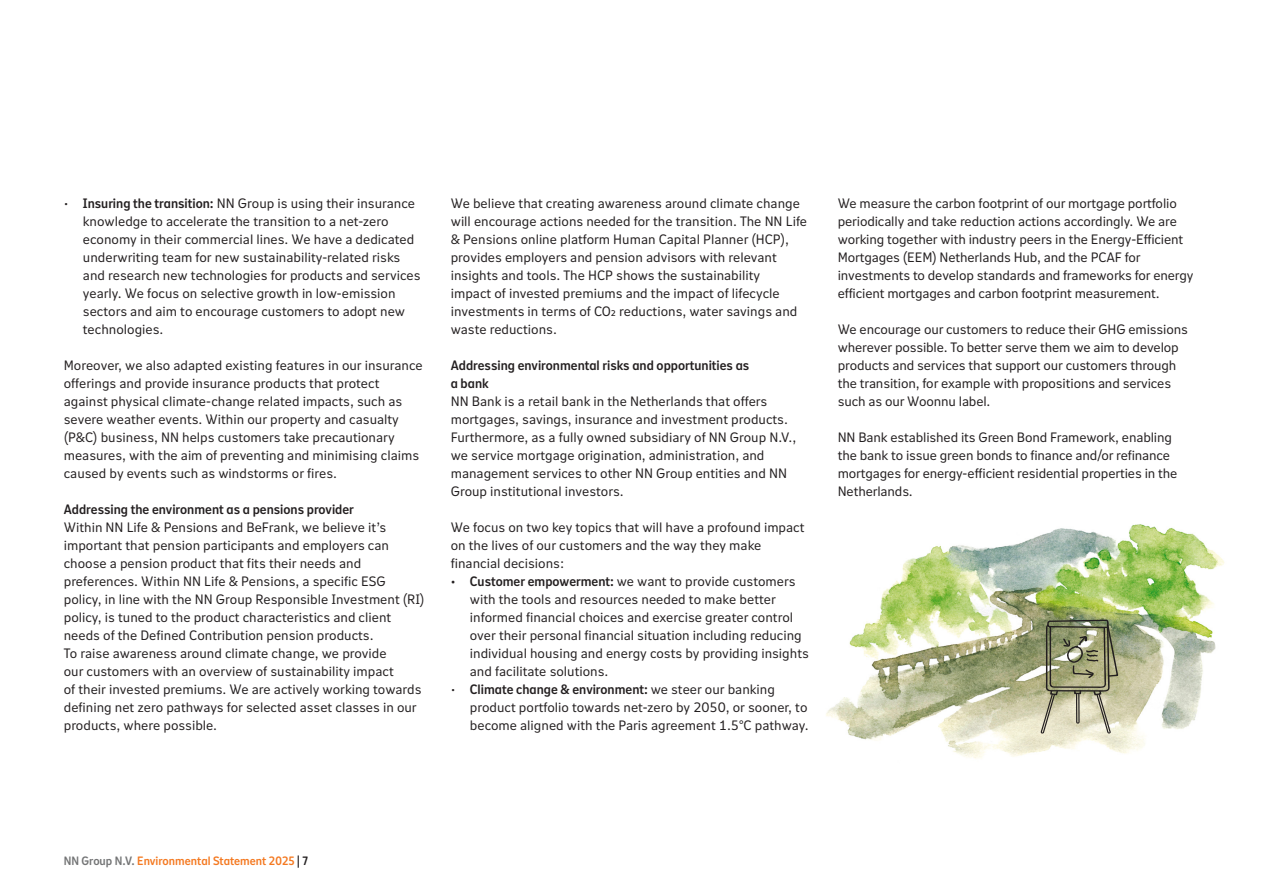
<style>
.page{position:relative;width:1263px;height:893px;background:#fff}
.page>*{position:absolute;margin:0;border:0;box-sizing:border-box;transform-origin:0 0}
.NN_A4_Bodytext_10pt{font:13.5px/18px "NN Nitti Grotesk Text";color:#231f20}
.NN_A4_Bodytext_10pt-2{font:13.5px/18px "NN Nitti Grotesk Heading";color:#231f20}
.t1{font:12px "NN Nitti Grotesk Heading";color:#f47921}
.s1{font-family:"NN Nitti Grotesk Heading"}
.s2{color:#737475}
.s3{color:#231f20}
</style>
<div class="page">
<img style="left:826px;top:524px;width:399px;height:235px">
<svg style="left:1040px;top:619px;width:78px;height:115px;background:#a2a384"></svg>
<p class="NN_A4_Bodytext_10pt" style="left:83px;top:193px;width:339px;text-indent:-19px">• <span class="s1">Insuring the transition:</span> NN Group is using their insurance knowledge to accelerate the transition to a net-zero economy in their commercial lines. We have a dedicated underwriting team for new sustainability-related risks and research new technologies for products and services yearly. We focus on selective growth in low-emission sectors and aim to encourage customers to adopt new technologies.</p>
<p class="NN_A4_Bodytext_10pt" style="left:64px;top:355px;width:360px">Moreover, we also adapted existing features in our insurance offerings and provide insurance products that protect against physical climate-change related impacts, such as severe weather events. Within our property and casualty (P&amp;C) business, NN helps customers take precautionary measures, with the aim of preventing and minimising claims caused by events such as windstorms or fires.</p>
<p class="NN_A4_Bodytext_10pt-2" style="left:64px;top:499px;width:292px">Addressing the environment as a pensions provider</p>
<p class="NN_A4_Bodytext_10pt" style="left:64px;top:517px;width:362px">Within NN Life &amp; Pensions and BeFrank, we believe it’s important that pension participants and employers can choose a pension product that fits their needs and preferences. Within NN Life &amp; Pensions, a specific ESG policy, in line with the NN Group Responsible Investment (RI) policy, is tuned to the product characteristics and client needs of the Defined Contribution pension products.<br>To raise awareness around climate change, we provide<br>our customers with an overview of sustainability impact<br>of their invested premiums. We are actively working towards defining net zero pathways for selected asset classes in our products, where possible.</p>
<p class="NN_A4_Bodytext_10pt" style="left:451px;top:193px;width:358px">We believe that creating awareness around climate change will encourage actions needed for the transition. The NN Life &amp; Pensions online platform Human Capital Planner (HCP), provides employers and pension advisors with relevant insights and tools. The HCP shows the sustainability<br>impact of invested premiums and the impact of lifecycle investments in terms of CO₂ reductions, water savings and waste reductions.</p>
<p class="NN_A4_Bodytext_10pt-2" style="left:451px;top:355px;width:300px">Addressing environmental risks and opportunities as a bank</p>
<p class="NN_A4_Bodytext_10pt" style="left:451px;top:391px;width:347px">NN Bank is a retail bank in the Netherlands that offers mortgages, savings, insurance and investment products.<br>Furthermore, as a fully owned subsidiary of NN Group N.V., we service mortgage origination, administration, and management services to other NN Group entities and NN Group institutional investors.</p>
<p class="NN_A4_Bodytext_10pt" style="left:451px;top:517px;width:355px">We focus on two key topics that will have a profound impact on the lives of our customers and the way they make financial decisions:</p>
<p class="NN_A4_Bodytext_10pt" style="left:470px;top:571px;width:341px;text-indent:-19px"><span class="s1">• Customer empowerment:</span> we want to provide customers with the tools and resources needed to make better informed financial choices and exercise greater control over their personal financial situation including reducing individual housing and energy costs by providing insights and facilitate solutions.</p>
<p class="NN_A4_Bodytext_10pt" style="left:470px;top:679px;width:340px;text-indent:-19px">• <span class="s1">Climate change &amp; environment:</span> we steer our banking product portfolio towards net-zero by 2050, or sooner, to become aligned with the Paris agreement 1.5°C pathway.</p>
<p class="NN_A4_Bodytext_10pt" style="left:838px;top:193px;width:357px">We measure the carbon footprint of our mortgage portfolio periodically and take reduction actions accordingly. We are working together with industry peers in the Energy-Efficient Mortgages (EEM) Netherlands Hub, and the PCAF for investments to develop standards and frameworks for energy efficient mortgages and carbon footprint measurement.</p>
<p class="NN_A4_Bodytext_10pt" style="left:838px;top:319px;width:352px">We encourage our customers to reduce their GHG emissions wherever possible. To better serve them we aim to develop products and services that support our customers through the transition, for example with propositions and services such as our Woonnu label.</p>
<p class="NN_A4_Bodytext_10pt" style="left:838px;top:427px;width:341px">NN Bank established its Green Bond Framework, enabling the bank to issue green bonds to finance and/or refinance mortgages for energy-efficient residential properties in the Netherlands.</p>
<p class="t1" style="left:64px;top:852px;width:246px"><span class="s2">NN Group N.V.</span> Environmental Statement 2025 <span class="s3">| 7</span></p>
</div>
